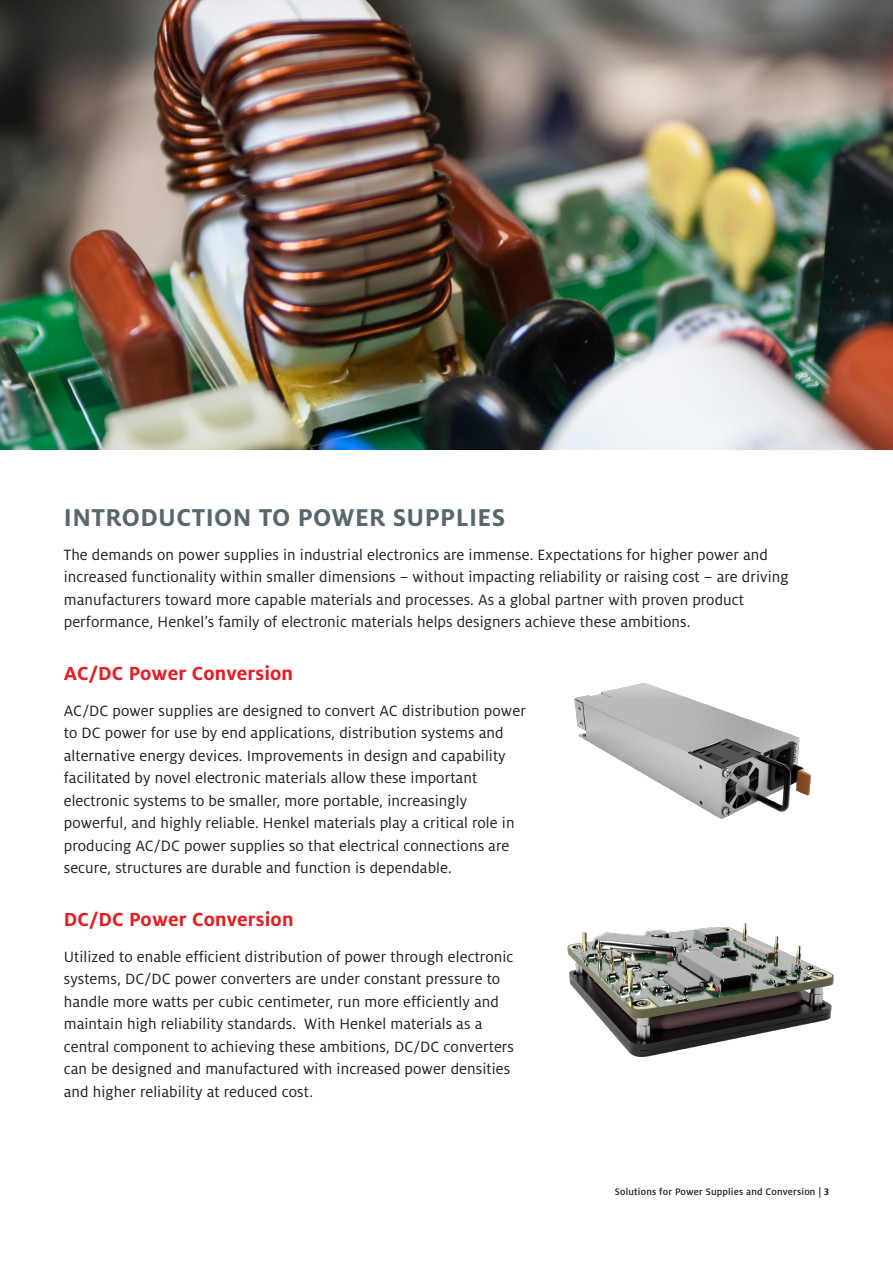
<style>
.page{position:relative;width:893px;height:1263px;background:#fff}
.page>*{position:absolute;margin:0;border:0;box-sizing:border-box;transform-origin:0 0}
.Copy_14_18{font:700 27px "Henkel Milo";letter-spacing:.015em;color:#58676e}
.Copy_14_18-2{font:700 21px "Henkel Milo";letter-spacing:.005em;color:#e41e25}
.Copy_14_18-3{font:16.5px/22.5px "Henkel Milo";letter-spacing:.005em;color:#231f20}
.t1{font:500 10.5px "Henkel Milo";letter-spacing:.015em;color:#231f20}
.s1{font-weight:700}
</style>
<div class="page">
<img style="left:567px;top:923px;width:267px;height:134px">
<img style="left:0;top:0;width:893px;height:449px">
<img style="left:574px;top:699px;width:237px;height:120px">
<p class="Copy_14_18" style="left:64px;top:502px;width:443px">INTRODUCTION TO POWER SUPPLIES</p>
<p class="Copy_14_18-3" style="left:64px;top:543px;width:726px">The demands on power supplies in industrial electronics are immense. Expectations for higher power and increased functionality within smaller dimensions – without impacting reliability or raising cost – are driving manufacturers toward more capable materials and processes. As a global partner with proven product performance, Henkel’s family of electronic materials helps designers achieve these ambitions.</p>
<p class="Copy_14_18-2" style="left:64px;top:661px;width:231px">AC/DC Power Conversion</p>
<p class="Copy_14_18-3" style="left:64px;top:699px;width:464px">AC/DC power supplies are designed to convert AC distribution power to DC power for use by end applications, distribution systems and alternative energy devices. Improvements in design and capability facilitated by novel electronic materials allow these important electronic systems to be smaller, more portable, increasingly powerful, and highly reliable. Henkel materials play a critical role in producing AC/DC power supplies so that electrical connections are secure, structures are durable and function is dependable.</p>
<p class="Copy_14_18-2" style="left:64px;top:907px;width:231px">DC/DC Power Conversion</p>
<p class="Copy_14_18-3" style="left:64px;top:945px;width:452px">Utilized to enable efficient distribution of power through electronic systems, DC/DC power converters are under constant pressure to handle more watts per cubic centimeter, run more efficiently and maintain high reliability standards. With Henkel materials as a central component to achieving these ambitions, DC/DC converters can be designed and manufactured with increased power densities and higher reliability at reduced cost.</p>
<p class="t1" style="left:615px;top:1185px;width:216px">Solutions for Power Supplies and Conversion | <span class="s1">3</span></p>
</div>
